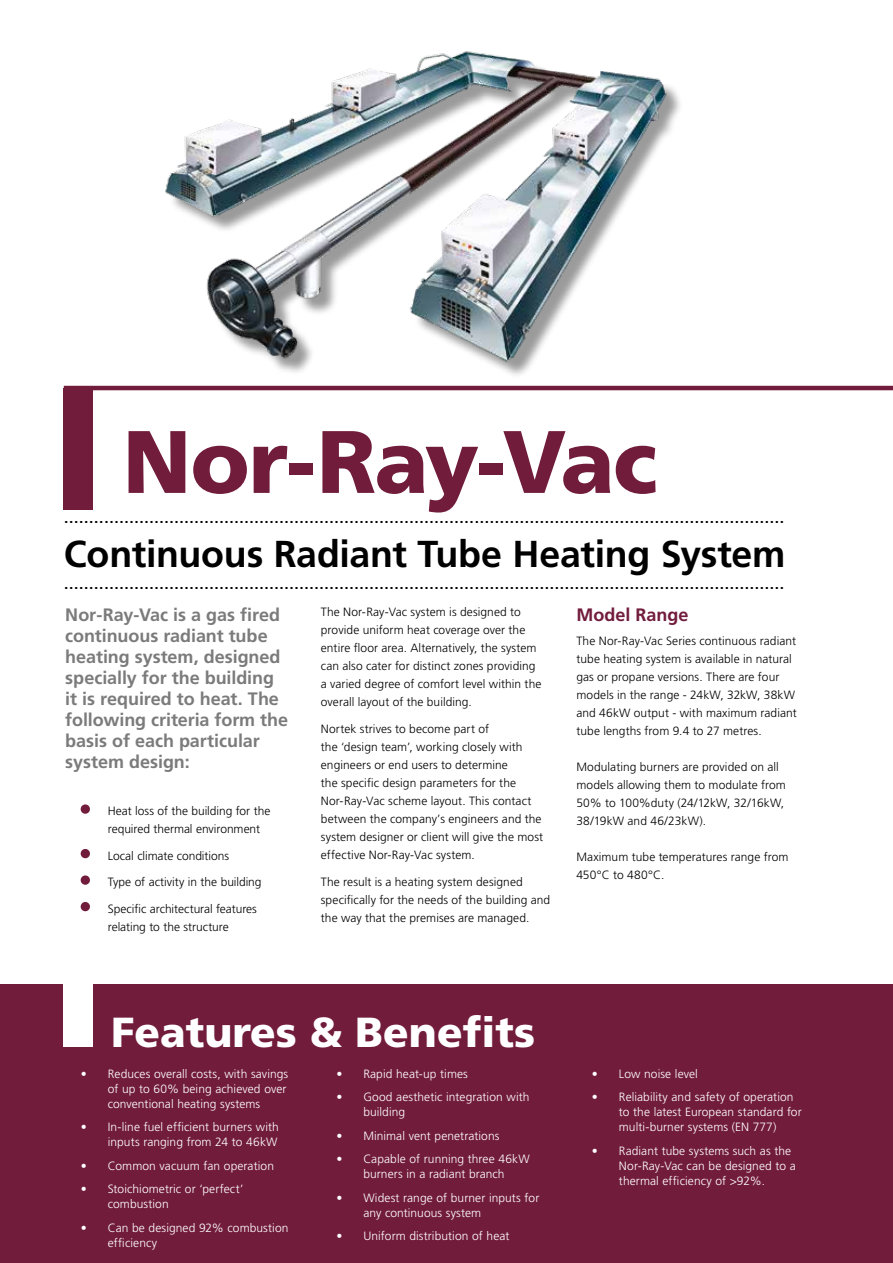
<style>
.page{position:relative;width:893px;height:1263px;background:#fff}
.page>*{position:absolute;margin:0;border:0;box-sizing:border-box;transform-origin:0 0}
.t1{font:900 88.5px "Frutiger LT Pro";letter-spacing:-.02em;color:#721c3c}
.t2{font:900 42px "Frutiger LT Pro";color:#fff}
.t3{font:700 37.5px "Frutiger LT Pro";letter-spacing:-.01em;color:#000}
.t4{font:18px "Frutiger LT Pro";color:#000}
.t5{font:700 18px/21px "Frutiger LT Pro";letter-spacing:-.005em;color:#7c7b7b}
.t6{font:700 18px "Frutiger LT Pro";color:#721c3c}
.t7{font:300 12px/18px "Frutiger LT Pro";letter-spacing:.005em;color:#000}
.t8{font:300 12px/15px "Frutiger LT Pro";letter-spacing:.005em;color:#fff}
.s1{font-size:18px;color:#721c3c}
</style>
<div class="page">
<div style="left:0;top:984px;width:893px;height:279px;background:#721c3c"></div>
<div style="left:64px;top:963px;width:29px;height:83px;background:#fff"></div>
<div style="left:64px;top:388px;width:29px;height:122px;background:#721c3c"></div>
<img style="left:165px;top:51px;width:515px;height:316px">
<hr style="left:64px;top:386px;width:829px;height:4px;background:#721c3c">
<h1 class="t1" style="left:123px;top:408px;width:536px">Nor-Ray-Vac</h1>
<h3 class="t4" style="left:64px;top:506px;width:722px">................................................................................................................................................</h3>
<h3 class="t3" style="left:64px;top:532px;width:723px">Continuous Radiant Tube Heating System</h3>
<h3 class="t4" style="left:64px;top:572px;width:722px">................................................................................................................................................</h3>
<h3 class="t5" style="left:65px;top:604px;width:224px">Nor-Ray-Vac is a gas fired continuous radiant tube heating system, designed specially for the building it is required to heat. The following criteria form the basis of each particular system design:</h3>
<p class="t7" style="left:108px;top:802px;width:164px;text-indent:-27px"><span class="s1">•</span> Heat loss of the building for the required thermal environment</p>
<p class="t7" style="left:81px;top:847px;width:150px"><span class="s1">•</span> Local climate conditions</p>
<p class="t7" style="left:81px;top:873px;width:182px"><span class="s1">•</span> Type of activity in the building</p>
<p class="t7" style="left:81px;top:900px;width:178px;text-align:center"><span class="s1">•</span> Specific architectural features relating to the structure</p>
<p class="t7" style="left:321px;top:603px;width:222px">The Nor-Ray-Vac system is designed to provide uniform heat coverage over the entire floor area. Alternatively, the system can also cater for distinct zones providing a varied degree of comfort level within the overall layout of the building.</p>
<p class="t7" style="left:321px;top:720px;width:224px">Nortek strives to become part of<br>the ‘design team’, working closely with engineers or end users to determine<br>the specific design parameters for the Nor-Ray-Vac scheme layout. This contact between the company’s engineers and the system designer or client will give the most effective Nor-Ray-Vac system.</p>
<p class="t7" style="left:321px;top:873px;width:231px">The result is a heating system designed specifically for the needs of the building and the way that the premises are managed.</p>
<h3 class="t6" style="left:576px;top:604px;width:113px">Model Range</h3>
<p class="t7" style="left:576px;top:632px;width:222px">The Nor-Ray-Vac Series continuous radiant tube heating system is available in natural gas or propane versions. There are four models in the range - 24kW, 32kW, 38kW and 46kW output - with maximum radiant tube lengths from 9.4 to 27 metres.</p>
<p class="t7" style="left:576px;top:758px;width:211px">Modulating burners are provided on all models allowing them to modulate from 50% to 100%duty (24/12kW, 32/16kW, 38/19kW and 46/23kW).</p>
<p class="t7" style="left:576px;top:848px;width:214px">Maximum tube temperatures range from<br>450°C to 480°C.</p>
<h2 class="t2" style="left:111px;top:1007px;width:425px">Features &amp; Benefits</h2>
<p class="t8" style="left:108px;top:1066px;width:182px;text-indent:-27px">• Reduces overall costs, with savings of up to 60% being achieved over conventional heating systems</p>
<p class="t8" style="left:81px;top:1120px;width:200px;text-align:right">• In-line fuel efficient burners with inputs ranging from 24 to 46kW</p>
<p class="t8" style="left:81px;top:1158px;width:195px">• Common vacuum fan operation</p>
<p class="t8" style="left:108px;top:1182px;width:137px;text-indent:-27px">• Stoichiometric or ‘perfect’ combustion</p>
<p class="t8" style="left:108px;top:1220px;width:182px;text-indent:-27px">• Can be designed 92% combustion efficiency</p>
<p class="t8" style="left:336px;top:1066px;width:133px">• Rapid heat-up times</p>
<p class="t8" style="left:363px;top:1090px;width:168px;text-indent:-27px">• Good aesthetic integration with building</p>
<p class="t8" style="left:336px;top:1128px;width:165px">• Minimal vent penetrations</p>
<p class="t8" style="left:336px;top:1152px;width:195px;text-align:center">• Capable of running three 46kW burners in a radiant branch</p>
<p class="t8" style="left:363px;top:1190px;width:177px;text-indent:-27px">• Widest range of burner inputs for any continuous system</p>
<p class="t8" style="left:336px;top:1229px;width:175px">• Uniform distribution of heat</p>
<p class="t8" style="left:592px;top:1066px;width:108px">• Low noise level</p>
<p class="t8" style="left:619px;top:1090px;width:184px;text-indent:-27px">• Reliability and safety of operation to the latest European standard for multi-burner systems (EN 777)</p>
<p class="t8" style="left:619px;top:1143px;width:178px;text-indent:-27px">• Radiant tube systems such as the<br>Nor-Ray-Vac can be designed to a thermal efficiency of &gt;92%.</p>
</div>
